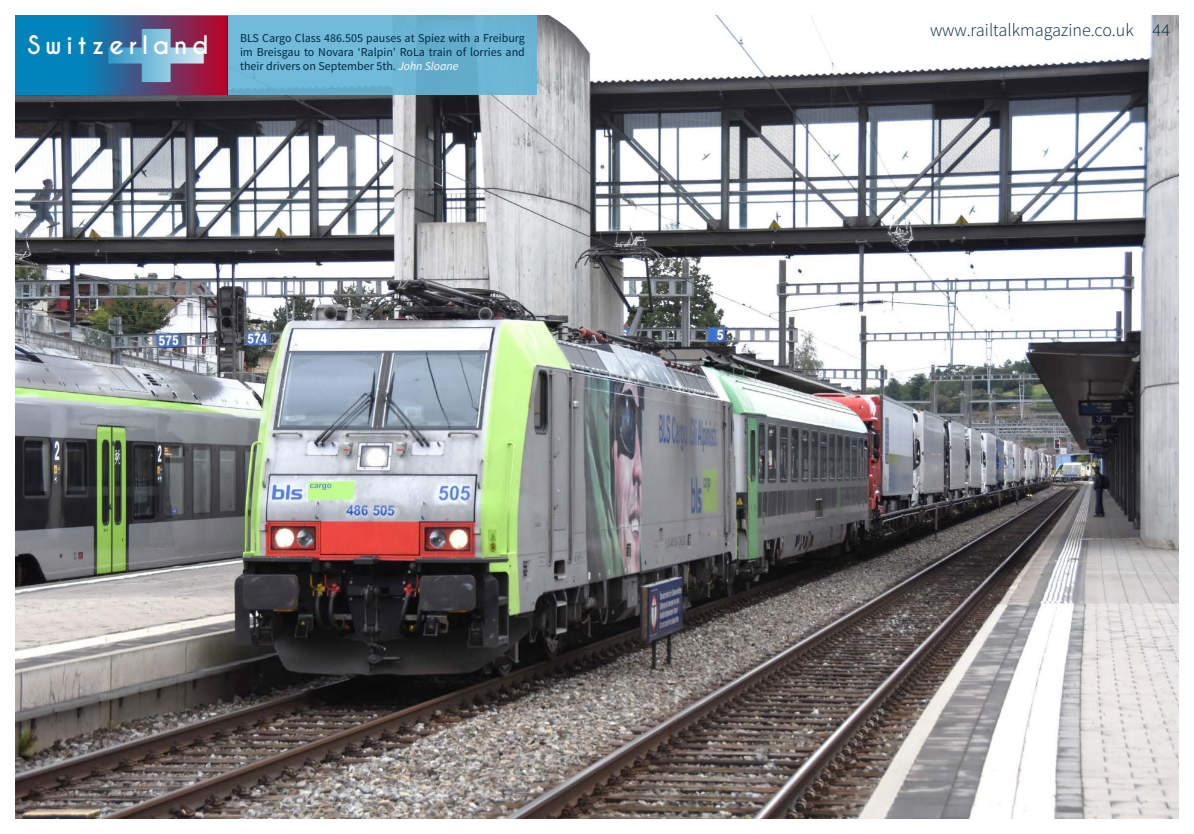
<style>
.page{position:relative;width:1194px;height:834px;background:#fff}
.page>*{position:absolute;margin:0;border:0;box-sizing:border-box;transform-origin:0 0}
.t1{font:700 24px "Caviar Dreams";letter-spacing:.2em;color:#fff}
.t2{font:300 18px "Source Sans Pro";color:#002841}
.t3{font:12px/14.4px "Source Sans Pro";color:#002841;text-align:justify}
.s1{font-style:italic;color:#fff}
</style>
<div class="page">
<img style="left:15px;top:15px;width:1164px;height:804px">
<div style="left:228px;top:15px;width:310px;height:80px;background:linear-gradient(to right,#71bad9,#67b0cf)"></div>
<div style="left:15px;top:15px;width:213px;height:80px;background:#0084bb"></div>
<img style="left:93px;top:15px;width:134px;height:80px">
<h1 class="t1" style="left:28px;top:30px;width:183px">Switzerland</h1>
<p class="t3" style="left:240px;top:31px;width:286px">BLS Cargo Class 486.505 pauses at Spiez with a Freiburg im Breisgau to Novara ‘Ralpin’ RoLa train of lorries and their drivers on September 5th. <span class="s1">John Sloane</span></p>
<h2 class="t2" style="left:930px;top:19px;width:241px">www.railtalkmagazine.co.uk 44</h2>
</div>
